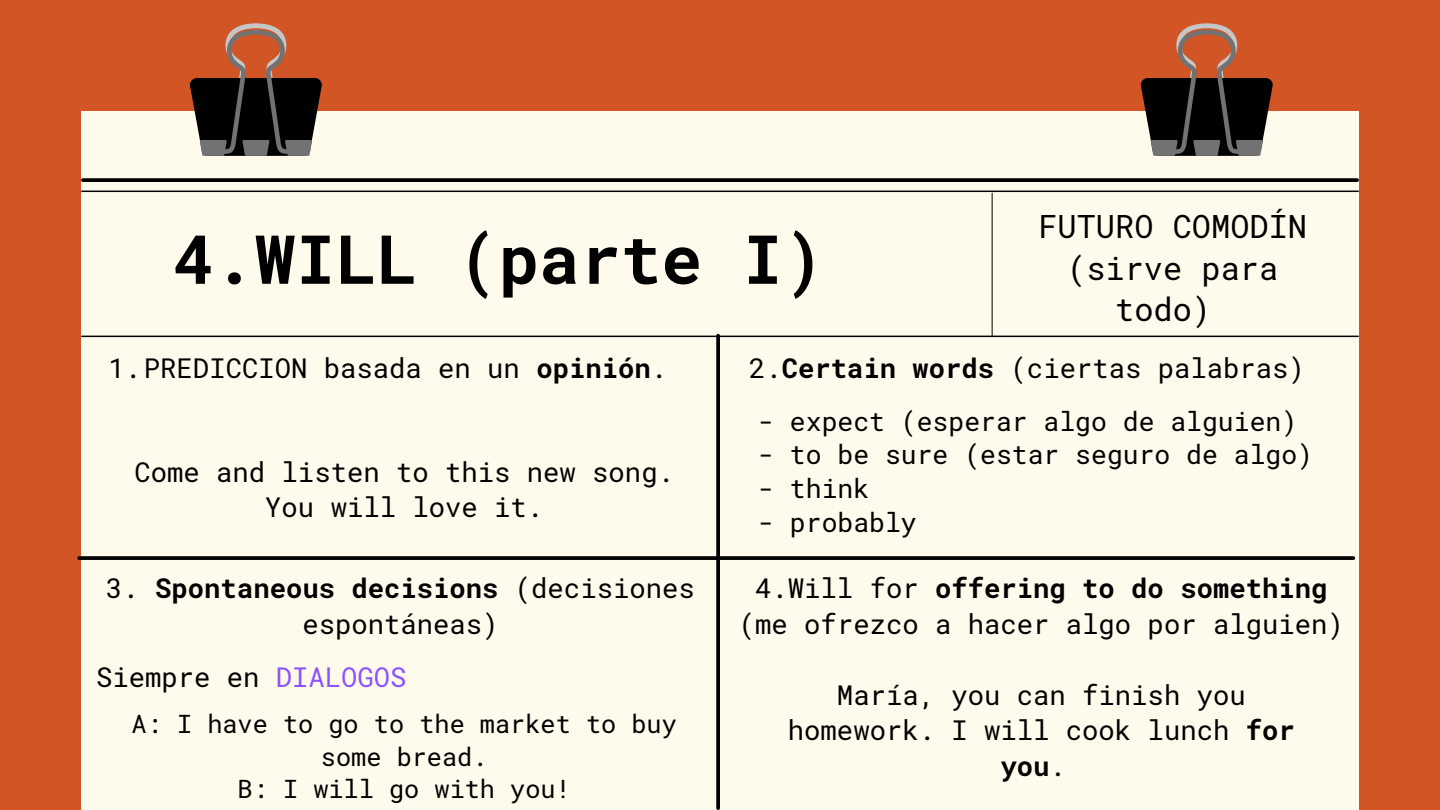
<style>
.page{position:relative;width:1440px;height:810px;background:#d25525}
.page>*{position:absolute;margin:0;border:0;box-sizing:border-box;transform-origin:0 0}
.t1{font:700 67.7px "Roboto Mono";color:#000}
.t2{font:32px/41.2px "Roboto Mono";color:#000;text-align:center}
.t3{font:27.2px/35.2px "Roboto Mono";color:#000;text-align:center}
.t4{font:700 27.2px "Roboto Mono";color:#000}
.t5{font:26.4px "Roboto Mono";color:#000}
.t6{font:25.2px/32.2px "Roboto Mono";color:#000;text-align:center}
.s1{font-weight:700}
.s2{color:#8c52ff}
.s3{font-weight:400}
</style>
<div class="page">
<div style="left:81px;top:111px;width:1278px;height:699px;background:#fffbec"></div>
<svg style="left:83px;top:178px;width:1274px;height:4px;background:#0f0f0e"></svg>
<hr style="left:82px;top:336px;width:1276px;height:1px;background:#000">
<hr style="left:992px;top:193px;width:1px;height:143px;background:#000">
<hr style="left:82px;top:191px;width:1276px;height:1px;background:#000">
<svg style="left:190px;top:23px;width:132px;height:133px"></svg>
<svg style="left:1141px;top:23px;width:132px;height:133px"></svg>
<svg style="left:716px;top:337px;width:4px;height:471px;background:#0f0f0e"></svg>
<svg style="left:79px;top:556px;width:1274px;height:4px;background:#0f0e0e"></svg>
<h1 class="t1" style="left:173px;top:213px;width:652px">4.WILL (parte I)</h1>
<p class="t2" style="left:1038px;top:205px;width:270px">FUTURO COMODÍN (sirve para todo)</p>
<p class="t3" style="left:109px;top:350px;width:560px">1.PREDICCION basada en un <span class="s1">opinión</span>.</p>
<p class="t3" style="left:134px;top:454px;width:541px">Come and listen to this new song.<br>You will love it.</p>
<p class="t3" style="left:106px;top:570px;width:590px">3. <span class="s1">Spontaneous decisions</span> (decisiones espontáneas)</p>
<p class="t3" style="left:96px;top:659px;width:312px">Siempre en <span class="s2">DIALOGOS</span></p>
<p class="t6" style="left:132px;top:708px;width:547px">A: I have to go to the market to buy some bread.<br>B: I will go with you!</p>
<p class="t3" style="left:749px;top:350px;width:557px">2.<span class="s1">Certain words</span> (ciertas palabras)</p>
<p class="t5" style="left:758px;top:403px;width:540px">- expect (esperar algo de alguien)</p>
<p class="t5" style="left:758px;top:437px;width:556px">- to be sure (estar seguro de algo)</p>
<p class="t5" style="left:758px;top:471px;width:112px">- think</p>
<p class="t5" style="left:758px;top:504px;width:160px">- probably</p>
<p class="t3" style="left:739px;top:570px;width:606px">4.Will for <span class="s1">offering to do something </span>(me ofrezco a hacer algo por alguien)</p>
<p class="t3" style="left:837px;top:677px;width:410px">María, you can finish you</p>
<p class="t3" style="left:788px;top:712px;width:508px">homework. I will cook lunch <span class="s1">for</span></p>
<p class="t4" style="left:1000px;top:747px;width:67px">you<span class="s3">.</span></p>
</div>
